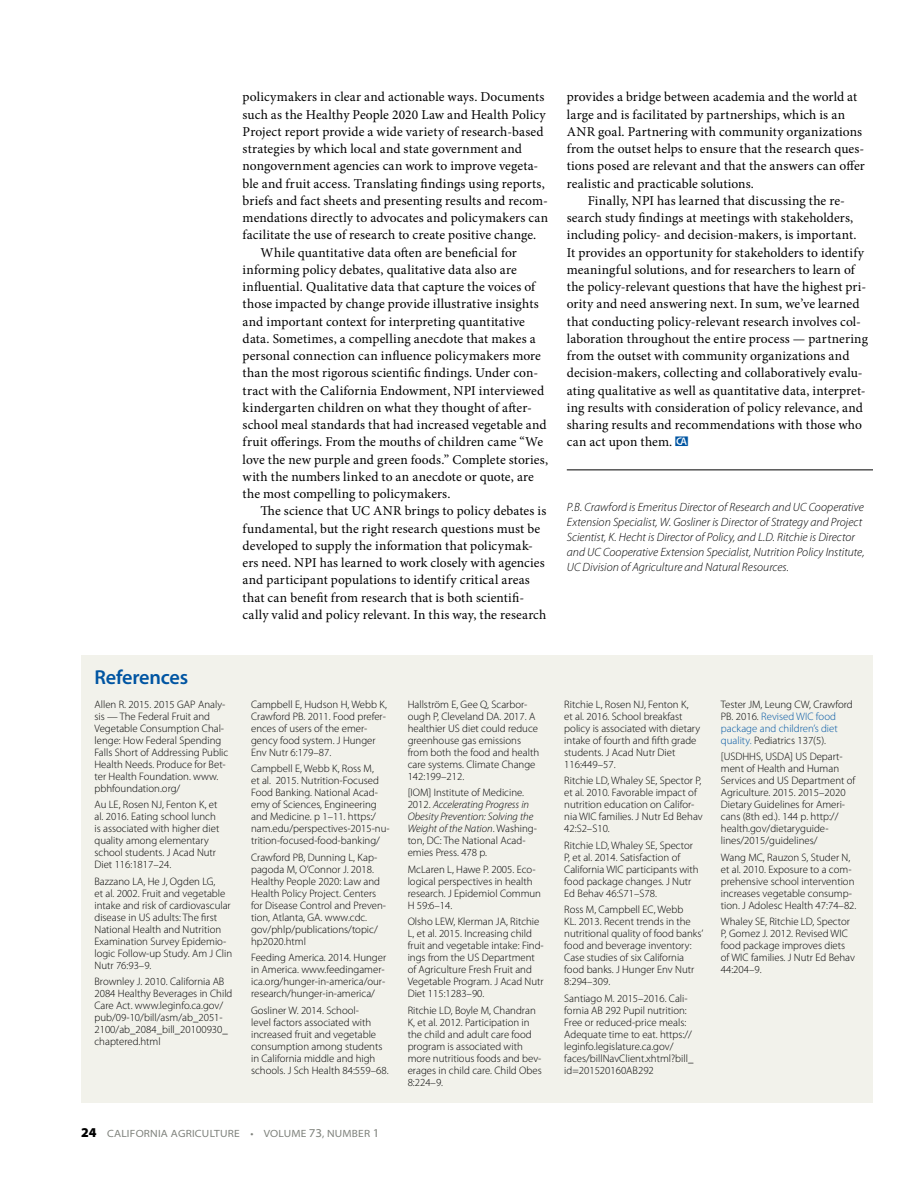
<style>
.page{position:relative;width:918px;height:1188px;background:#fff}
.page>*{position:absolute;margin:0;border:0;box-sizing:border-box;transform-origin:0 0}
.t1{font:600 20.25px "Myriad Pro";letter-spacing:-.01em;color:#0055a2}
.t2{font:13.5px/17.2px "Minion Pro";letter-spacing:.01em;color:#000}
.t3{font:italic 300 12px/15px "Myriad Pro";color:#000}
.t4{font:300 10.8px/12px "Myriad Pro";color:#000}
.t5{font:semi-expanded 10.5px "Myriad Pro";letter-spacing:.02em;color:#7e817b}
.s1{font-weight:900;font-stretch:normal;font-size:13.5px;color:#000}
.s2{font-size:12px}
.s3{font-style:italic}
.s4{color:#0055a2}
</style>
<div class="page">
<hr style="left:567px;top:470px;width:306px;height:1px;background:#000">
<div style="left:81px;top:655px;width:792px;height:447px;background:#f2f2eb"></div>
<p class="t2" style="left:243px;top:88px;width:303px">policymakers in clear and actionable ways. Documents</p>
<p class="t2" style="left:243px;top:106px;width:305px">such as the Healthy People 2020 Law and Health Policy</p>
<p class="t2" style="left:243px;top:123px;width:302px">Project report provide a wide variety of research-based</p>
<p class="t2" style="left:243px;top:140px;width:281px">strategies by which local and state government and</p>
<p class="t2" style="left:243px;top:157px;width:297px">nongovernment agencies can work to improve vegeta-</p>
<p class="t2" style="left:243px;top:175px;width:304px">ble and fruit access. Translating findings using reports,</p>
<p class="t2" style="left:243px;top:192px;width:307px">briefs and fact sheets and presenting results and recom-</p>
<p class="t2" style="left:243px;top:209px;width:307px">mendations directly to advocates and policymakers can</p>
<p class="t2" style="left:243px;top:226px;width:295px">facilitate the use of research to create positive change.</p>
<p class="t2" style="left:261px;top:244px;width:258px">While quantitative data often are beneficial for</p>
<p class="t2" style="left:243px;top:261px;width:276px">informing policy debates, qualitative data also are</p>
<p class="t2" style="left:243px;top:278px;width:294px">influential. Qualitative data that capture the voices of</p>
<p class="t2" style="left:243px;top:295px;width:298px">those impacted by change provide illustrative insights</p>
<p class="t2" style="left:243px;top:313px;width:284px">and important context for interpreting quantitative</p>
<p class="t2" style="left:243px;top:330px;width:295px">data. Sometimes, a compelling anecdote that makes a</p>
<p class="t2" style="left:243px;top:347px;width:300px">personal connection can influence policymakers more</p>
<p class="t2" style="left:243px;top:364px;width:297px">than the most rigorous scientific findings. Under con-</p>
<p class="t2" style="left:243px;top:382px;width:303px">tract with the California Endowment, NPI interviewed</p>
<p class="t2" style="left:243px;top:399px;width:291px">kindergarten children on what they thought of after-</p>
<p class="t2" style="left:243px;top:416px;width:306px">school meal standards that had increased vegetable and</p>
<p class="t2" style="left:243px;top:433px;width:302px">fruit offerings. From the mouths of children came “We</p>
<p class="t2" style="left:243px;top:451px;width:307px">love the new purple and green foods.” Complete stories,</p>
<p class="t2" style="left:243px;top:468px;width:293px">with the numbers linked to an anecdote or quote, are</p>
<p class="t2" style="left:243px;top:485px;width:209px">the most compelling to policymakers.</p>
<p class="t2" style="left:261px;top:502px;width:287px">The science that UC ANR brings to policy debates is</p>
<p class="t2" style="left:243px;top:520px;width:299px">fundamental, but the right research questions must be</p>
<p class="t2" style="left:243px;top:537px;width:292px">developed to supply the information that policymak-</p>
<p class="t2" style="left:243px;top:554px;width:304px">ers need. NPI has learned to work closely with agencies</p>
<p class="t2" style="left:243px;top:571px;width:289px">and participant populations to identify critical areas</p>
<p class="t2" style="left:243px;top:589px;width:283px">that can benefit from research that is both scientifi-</p>
<p class="t2" style="left:243px;top:606px;width:305px">cally valid and policy relevant. In this way, the research</p>
<p class="t2" style="left:567px;top:88px;width:300px">provides a bridge between academia and the world at large and is facilitated by partnerships, which is an ANR goal. Partnering with community organizations from the outset helps to ensure that the research ques&shy;tions posed are relevant and that the answers can offer realistic and practicable solutions.</p>
<p class="t2" style="left:567px;top:192px;width:303px;text-indent:21px">Finally, NPI has learned that discussing the re&shy;search study findings at meetings with stakeholders, including policy- and decision-makers, is important.<br>It provides an opportunity for stakeholders to identify meaningful solutions, and for researchers to learn of the policy-relevant questions that have the highest pri&shy;ority and need answering next. In sum, we’ve learned that conducting policy-relevant research involves col&shy;laboration throughout the entire process — partnering from the outset with community organizations and decision-makers, collecting and collaboratively evalu&shy;ating qualitative as well as quantitative data, interpret&shy;ing results with consideration of policy relevance, and sharing results and recommendations with those who can act upon them.</p>
<p class="t3" style="left:567px;top:499px;width:299px">P.B. Crawford is Emeritus Director of Research and UC Cooperative Extension Specialist, W. Gosliner is Director of Strategy and Project Scientist, K. Hecht is Director of Policy, and L.D. Ritchie is Director and UC Cooperative Extension Specialist, Nutrition Policy Institute, UC Division of Agriculture and Natural Resources.</p>
<h1 class="t1" style="left:94px;top:664px;width:95px">References</h1>
<p class="t4" style="left:94px;top:698px;width:135px">Allen R. 2015. 2015 GAP Analy&shy;sis — The Federal Fruit and<br>Vegetable Consumption Chal&shy;lenge: How Federal Spending<br>Falls Short of Addressing Public<br>Health Needs. Produce for Bet&shy;ter Health Foundation. www. pbhfoundation.org/</p>
<p class="t4" style="left:94px;top:799px;width:126px">Au LE, Rosen NJ, Fenton K, et al. 2016. Eating school lunch is associated with higher diet quality among elementary school students. J Acad Nutr<br>Diet 116:1817–24.</p>
<p class="t4" style="left:94px;top:875px;width:139px">Bazzano LA, He J, Ogden LG,<br>et al. 2002. Fruit and vegetable intake and risk of cardiovascular disease in US adults: The first<br>National Health and Nutrition<br>Examination Survey Epidemio&shy;logic Follow-up Study. Am J Clin<br>Nutr 76:93–9.</p>
<p class="t4" style="left:94px;top:976px;width:140px">Brownley J. 2010. California AB<br>2084 Healthy Beverages in Child<br>Care Act. www.leginfo.ca.gov/ pub/09-10/bill/asm/ab_2051-<br>2100/ab_2084_bill_20100930_ chaptered.html</p>
<p class="t4" style="left:251px;top:698px;width:137px">Campbell E, Hudson H, Webb K,<br>Crawford PB. 2011. Food prefer&shy;ences of users of the emer&shy;gency food system. J Hunger<br>Env Nutr 6:179–87.</p>
<p class="t4" style="left:251px;top:763px;width:140px">Campbell E, Webb K, Ross M,<br>et al. 2015. Nutrition-Focused<br>Food Banking. National Acad&shy;emy of Sciences, Engineering and Medicine. p 1–11. https:/ nam.edu/perspectives-2015-nu&shy;trition-focused-food-banking/</p>
<p class="t4" style="left:251px;top:851px;width:136px">Crawford PB, Dunning L, Kap&shy;pagoda M, O’Connor J. 2018.<br>Healthy People 2020: Law and<br>Health Policy Project. Centers for Disease Control and Preven&shy;tion, Atlanta, GA. www.cdc. gov/phlp/publications/topic/ hp2020.html</p>
<p class="t4" style="left:251px;top:952px;width:137px">Feeding America. 2014. Hunger in America. www.feedingamer&shy;ica.org/hunger-in-america/our&shy;research/hunger-in-america/</p>
<p class="t4" style="left:251px;top:1004px;width:139px">Gosliner W. 2014. School-<br>level factors associated with increased fruit and vegetable consumption among students in California middle and high schools. J Sch Health 84:559–68.</p>
<p class="t5" style="left:81px;top:1127px;width:300px"><span class="s1">24</span> CALIFORNIA AGRICULTURE • VOLUME <span class="s2">73</span>, NUMBER <span class="s2">1</span></p>
<p class="t4" style="left:408px;top:698px;width:133px">Hallström E, Gee Q, Scarbor&shy;ough P, Cleveland DA. 2017. A healthier US diet could reduce greenhouse gas emissions from both the food and health care systems. Climate Change<br>142:199–212.</p>
<p class="t4" style="left:408px;top:787px;width:131px">[IOM] Institute of Medicine.<br>2012. <span class="s3">Accelerating Progress in<br>Obesity Prevention: Solving the<br>Weight of the Nation</span>. Washing&shy;ton, DC: The National Acad&shy;emies Press. 478 p.</p>
<p class="t4" style="left:408px;top:863px;width:135px">McLaren L, Hawe P. 2005. Eco&shy;logical perspectives in health research. J Epidemiol Commun<br>H 59:6–14.</p>
<p class="t4" style="left:408px;top:916px;width:138px">Olsho LEW, Klerman JA, Ritchie<br>L, et al. 2015. Increasing child fruit and vegetable intake: Find&shy;ings from the US Department of Agriculture Fresh Fruit and<br>Vegetable Program. J Acad Nutr<br>Diet 115:1283–90.</p>
<p class="t4" style="left:408px;top:1004px;width:136px">Ritchie LD, Boyle M, Chandran<br>K, et al. 2012. Participation in the child and adult care food program is associated with more nutritious foods and bev&shy;erages in child care. Child Obes<br>8:224–9.</p>
<p class="t4" style="left:564px;top:698px;width:137px">Ritchie L, Rosen NJ, Fenton K,<br>et al. 2016. School breakfast policy is associated with dietary intake of fourth and fifth grade students. J Acad Nutr Diet<br>116:449–57.</p>
<p class="t4" style="left:564px;top:775px;width:140px">Ritchie LD, Whaley SE, Spector P, et al. 2010. Favorable impact of nutrition education on Califor&shy;nia WIC families. J Nutr Ed Behav<br>42:S2–S10.</p>
<p class="t4" style="left:564px;top:839px;width:136px">Ritchie LD, Whaley SE, Spector<br>P, et al. 2014. Satisfaction of<br>California WIC participants with food package changes. J Nutr<br>Ed Behav 46:S71–S78.</p>
<p class="t4" style="left:564px;top:904px;width:140px">Ross M, Campbell EC, Webb<br>KL. 2013. Recent trends in the nutritional quality of food banks’ food and beverage inventory:<br>Case studies of six California food banks. J Hunger Env Nutr<br>8:294–309.</p>
<p class="t4" style="left:564px;top:992px;width:131px">Santiago M. 2015–2016. Cali&shy;fornia AB 292 Pupil nutrition:<br>Free or reduced-price meals:<br>Adequate time to eat. https:// leginfo.legislature.ca.gov/ faces/billNavClient.xhtml?bill_ id=201520160AB292</p>
<p class="t4" style="left:721px;top:698px;width:133px">Tester JM, Leung CW, Crawford<br>PB. 2016. <span class="s4">Revised WIC food package and children’s diet quality.</span> Pediatrics 137(5).</p>
<p class="t4" style="left:721px;top:751px;width:136px">[USDHHS, USDA] US Depart&shy;ment of Health and Human<br>Services and US Department of<br>Agriculture. 2015. 2015–2020<br>Dietary Guidelines for Ameri&shy;cans (8th ed.). 144 p. http:// health.gov/dietaryguide&shy;lines/2015/guidelines/</p>
<p class="t4" style="left:721px;top:851px;width:137px">Wang MC, Rauzon S, Studer N, et al. 2010. Exposure to a com&shy;prehensive school intervention increases vegetable consump&shy;tion. J Adolesc Health 47:74–82.</p>
<p class="t4" style="left:721px;top:916px;width:136px">Whaley SE, Ritchie LD, Spector<br>P, Gomez J. 2012. Revised WIC food package improves diets of WIC families. J Nutr Ed Behav<br>44:204–9.</p>
</div>
